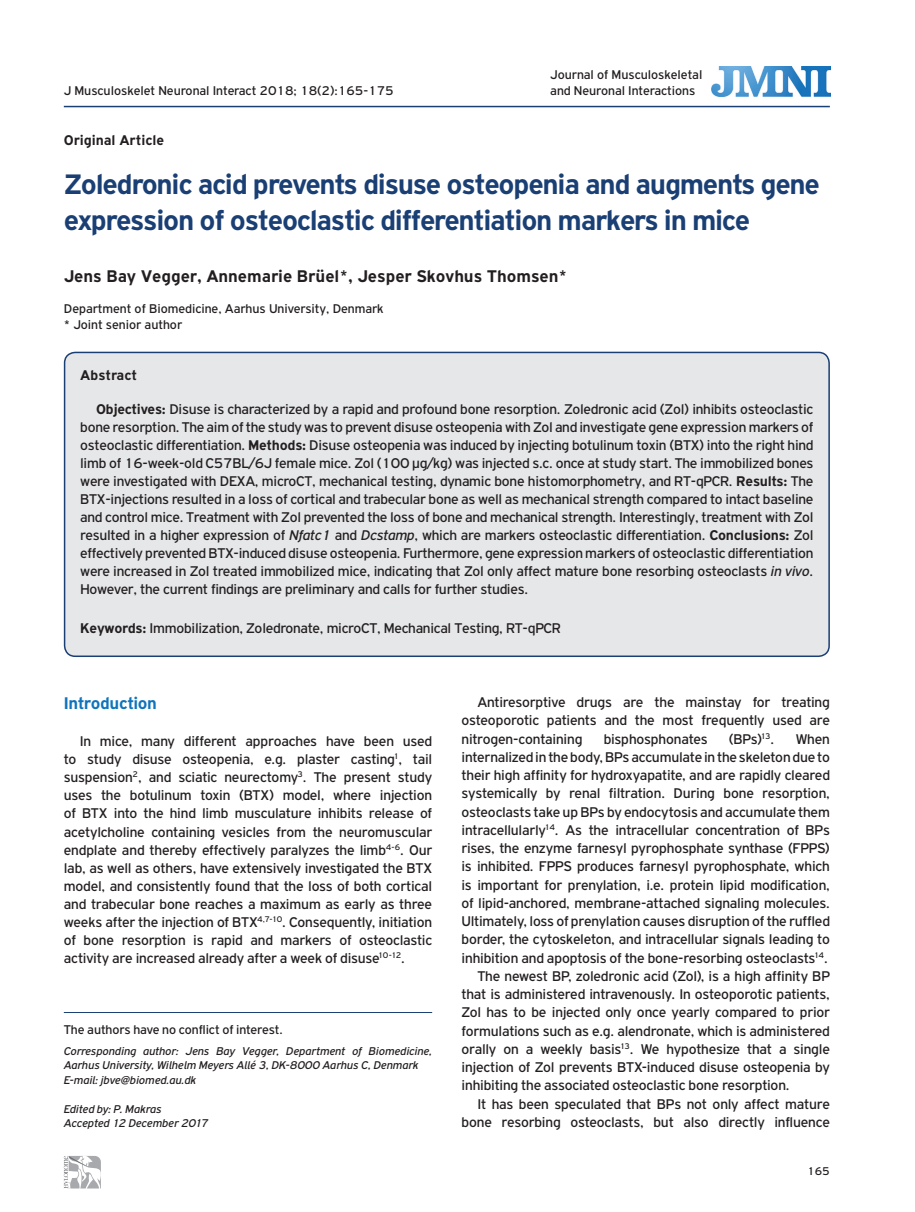
<style>
.page{position:relative;width:915px;height:1212px;background:#fff}
.page>*{position:absolute;margin:0;border:0;box-sizing:border-box;transform-origin:0 0}
.t1{font:700 30px/36px "PF Highway Gothic";letter-spacing:-.04em;color:#1a3f74}
.t2{font:700 18px "PF Highway Gothic";color:#231f20}
.t3{font:700 18px "PF Highway Gothic";letter-spacing:-.02em;color:#1074bc}
.t4{font:15px/18px "PF Highway Gothic";letter-spacing:-.01em;color:#231f20;text-align:justify}
.t5{font:700 15px "PF Highway Gothic";color:#231f20}
.t6{font:13.5px/16.2px "PF Highway Gothic";color:#231f20}
.t7{font:italic 12px/14.4px "PF Highway Gothic";letter-spacing:-.005em;color:#231f20}
.t8{font:12px "PF Highway Gothic";color:#231f20}
.s1{font-weight:700}
.s2{font-style:italic}
</style>
<div class="page">
<hr style="left:64px;top:106px;width:765px;height:1px;background:#1a3f74">
<div style="left:65px;top:352px;width:763px;height:304px;background:#e6e7e9;border-radius:11px"></div>
<div style="left:64px;top:352px;width:765px;height:305px;border:2px solid #1a3f74;border-radius:11px"></div>
<hr style="left:64px;top:1012px;width:368px;height:1px;background:#1a3f74">
<img style="left:711px;top:66px;width:118px;height:31px">
<svg style="left:64px;top:1156px;width:37px;height:33px"></svg>
<p class="t6" style="left:550px;top:66px;width:153px">Journal of Musculoskeletal and Neuronal Interactions</p>
<p class="t6" style="left:64px;top:83px;width:331px">J Musculoskelet Neuronal Interact 2018; 18(2):165-175</p>
<p class="t5" style="left:64px;top:132px;width:102px">Original Article</p>
<h1 class="t1" style="left:64px;top:166px;width:757px">Zoledronic acid prevents disuse osteopenia and augments gene expression of osteoclastic differentiation markers in mice</h1>
<p class="t2" style="left:64px;top:267px;width:505px">Jens Bay Vegger, Annemarie Brüel*, Jesper Skovhus Thomsen*</p>
<p class="t6" style="left:64px;top:300px;width:321px">Department of Biomedicine, Aarhus University, Denmark * Joint senior author</p>
<p class="t5" style="left:80px;top:367px;width:58px">Abstract</p>
<p class="t4" style="left:80px;top:400px;width:734px;text-indent:16px"><span class="s1">Objectives:</span> Disuse is characterized by a rapid and profound bone resorption. Zoledronic acid (Zol) inhibits osteoclastic bone resorption. The aim of the study was to prevent disuse osteopenia with Zol and investigate gene expression markers of osteoclastic differentiation. <span class="s1">Methods:</span> Disuse osteopenia was induced by injecting botulinum toxin (BTX) into the right hind limb of 16-week-old C57BL/6J female mice. Zol (100 µg/kg) was injected s.c. once at study start. The immobilized bones were investigated with DEXA, microCT, mechanical testing, dynamic bone histomorphometry, and RT-qPCR. <span class="s1">Results:</span> The BTX-injections resulted in a loss of cortical and trabecular bone as well as mechanical strength compared to intact baseline and control mice. Treatment with Zol prevented the loss of bone and mechanical strength. Interestingly, treatment with Zol resulted in a higher expression of <span class="s2">Nfatc1</span> and <span class="s2">Dcstamp</span>, which are markers osteoclastic differentiation. <span class="s1">Conclusions:</span> Zol effectively prevented BTX-induced disuse osteopenia. Furthermore, gene expression markers of osteoclastic differentiation were increased in Zol treated immobilized mice, indicating that Zol only affect mature bone resorbing osteoclasts <span class="s2">in vivo</span>.<br>However, the current findings are preliminary and calls for further studies.</p>
<p class="t4" style="left:80px;top:619px;width:482px"><span class="s1">Keywords:</span> Immobilization, Zoledronate, microCT, Mechanical Testing, RT-qPCR</p>
<p class="t3" style="left:64px;top:694px;width:95px">Introduction</p>
<p class="t4" style="left:64px;top:732px;width:370px;text-indent:16px">In mice, many different approaches have been used to study disuse osteopenia, e.g. plaster casting<sup>1</sup>, tail suspension<sup>2</sup>, and sciatic neurectomy<sup>3</sup>. The present study uses the botulinum toxin (BTX) model, where injection of BTX into the hind limb musculature inhibits release of acetylcholine containing vesicles from the neuromuscular endplate and thereby effectively paralyzes the limb<sup>4-6</sup>. Our lab, as well as others, have extensively investigated the BTX model, and consistently found that the loss of both cortical and trabecular bone reaches a maximum as early as three weeks after the injection of BTX<sup>4,7-10</sup>. Consequently, initiation of bone resorption is rapid and markers of osteoclastic activity are increased already after a week of disuse<sup>10-12</sup>.</p>
<p class="t6" style="left:64px;top:1021px;width:220px">The authors have no conflict of interest.</p>
<p class="t7" style="left:64px;top:1044px;width:370px">Corresponding author: Jens Bay Vegger, Department of Biomedicine,<br>Aarhus University, Wilhelm Meyers Allé 3, DK-8000 Aarhus C, Denmark<br>E-mail: jbve@biomed.au.dk</p>
<p class="t7" style="left:64px;top:1101px;width:146px">Edited by: P. Makras<br>Accepted 12 December 2017</p>
<p class="t4" style="left:461px;top:693px;width:370px;text-indent:16px">Antiresorptive drugs are the mainstay for treating osteoporotic patients and the most frequently used are nitrogen-containing</p>
<p class="t4" style="left:603px;top:729px;width:105px">bisphosphonates</p>
<p class="t4" style="left:728px;top:729px;width:47px">(BPs)<sup>13</sup>.</p>
<p class="t4" style="left:795px;top:729px;width:36px">When</p>
<p class="t4" style="left:461px;top:748px;width:370px">internalized in the body, BPs accumulate in the skeleton due to</p>
<p class="t4" style="left:461px;top:766px;width:370px">their high affinity for hydroxyapatite, and are rapidly cleared</p>
<p class="t4" style="left:461px;top:784px;width:370px">systemically by renal filtration. During bone resorption,</p>
<p class="t4" style="left:461px;top:803px;width:369px">osteoclasts take up BPs by endocytosis and accumulate them</p>
<p class="t4" style="left:461px;top:821px;width:370px">intracellularly<sup>14</sup>. As the intracellular concentration of BPs</p>
<p class="t4" style="left:461px;top:839px;width:369px">rises, the enzyme farnesyl pyrophosphate synthase (FPPS)</p>
<p class="t4" style="left:461px;top:857px;width:369px">is inhibited. FPPS produces farnesyl pyrophosphate, which</p>
<p class="t4" style="left:461px;top:876px;width:370px">is important for prenylation, i.e. protein lipid modification,</p>
<p class="t4" style="left:461px;top:894px;width:370px">of lipid-anchored, membrane-attached signaling molecules.</p>
<p class="t4" style="left:461px;top:912px;width:370px">Ultimately, loss of prenylation causes disruption of the ruffled</p>
<p class="t4" style="left:461px;top:930px;width:370px">border, the cytoskeleton, and intracellular signals leading to</p>
<p class="t4" style="left:461px;top:949px;width:367px">inhibition and apoptosis of the bone-resorbing osteoclasts<sup>14</sup>.</p>
<p class="t4" style="left:477px;top:967px;width:354px">The newest BP, zoledronic acid (Zol), is a high affinity BP</p>
<p class="t4" style="left:461px;top:985px;width:370px">that is administered intravenously. In osteoporotic patients,</p>
<p class="t4" style="left:461px;top:1003px;width:370px">Zol has to be injected only once yearly compared to prior</p>
<p class="t4" style="left:461px;top:1022px;width:369px">formulations such as e.g. alendronate, which is administered</p>
<p class="t4" style="left:461px;top:1040px;width:370px">orally on a weekly basis<sup>13</sup>. We hypothesize that a single</p>
<p class="t4" style="left:461px;top:1058px;width:370px">injection of Zol prevents BTX-induced disuse osteopenia by</p>
<p class="t4" style="left:461px;top:1076px;width:329px">inhibiting the associated osteoclastic bone resorption.</p>
<p class="t4" style="left:477px;top:1095px;width:354px">It has been speculated that BPs not only affect mature</p>
<p class="t4" style="left:461px;top:1113px;width:370px">bone resorbing osteoclasts, but also directly influence</p>
<p class="t8" style="left:806px;top:1165px;width:24px">165</p>
</div>
